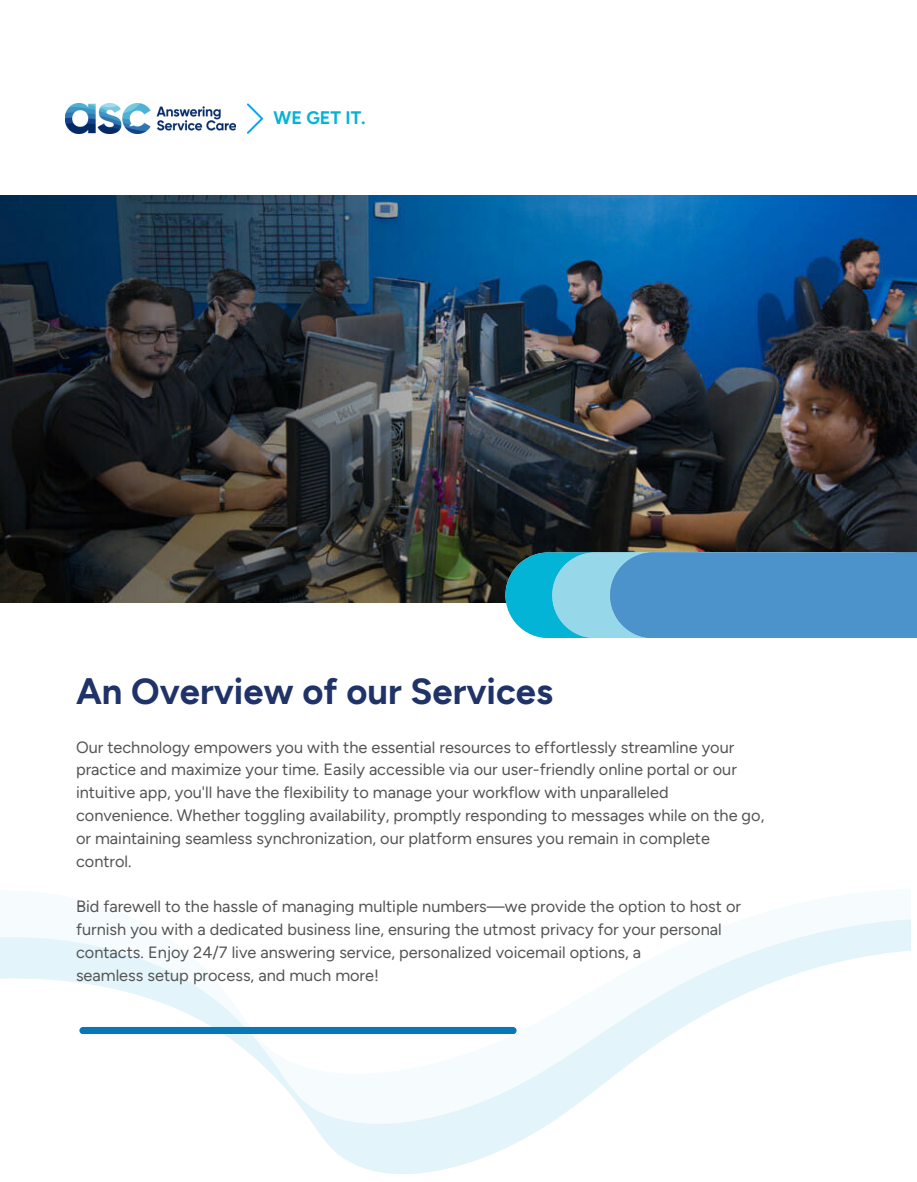
<style>
.page{position:relative;width:917px;height:1182px;background:#fff}
.page>*{position:absolute;margin:0;border:0;box-sizing:border-box;transform-origin:0 0}
.t1{font:700 36.3px "Figtree";color:#203368}
.t2{font:700 18.15px "Figtree";color:#03b4d7}
.t3{font:16.35px/22.8px "Figtree";color:#545454}
</style>
<div class="page">
<svg style="left:247px;top:103px;width:16px;height:31px"></svg>
<svg style="left:0;top:919px;width:911px;height:255px"></svg>
<img style="left:65px;top:103px;width:170px;height:31px">
<img style="left:0;top:195px;width:917px;height:407px">
<div style="left:79px;top:1026px;width:438px;height:7px;background:#0778b7;border-radius:4px"></div>
<svg style="left:505px;top:552px;width:412px;height:86px;background:#51a4d0"></svg>
<div style="left:610px;top:552px;width:128px;height:86px;background:#4c92cb;border-radius:43px"></div>
<p class="t2" style="left:273px;top:107px;width:94px">WE GET IT.</p>
<h1 class="t1" style="left:76px;top:669px;width:478px">An Overview of our Services</h1>
<p class="t3" style="left:76px;top:735px;width:690px">Our technology empowers you with the essential resources to effortlessly streamline your practice and maximize your time. Easily accessible via our user-friendly online portal or our intuitive app, you'll have the flexibility to manage your workflow with unparalleled convenience. Whether toggling availability, promptly responding to messages while on the go, or maintaining seamless synchronization, our platform ensures you remain in complete control.</p>
<p class="t3" style="left:76px;top:895px;width:667px">Bid farewell to the hassle of managing multiple numbers—we provide the option to host or furnish you with a dedicated business line, ensuring the utmost privacy for your personal contacts. Enjoy 24/7 live answering service, personalized voicemail options, a<br>seamless setup process, and much more!</p>
</div>
